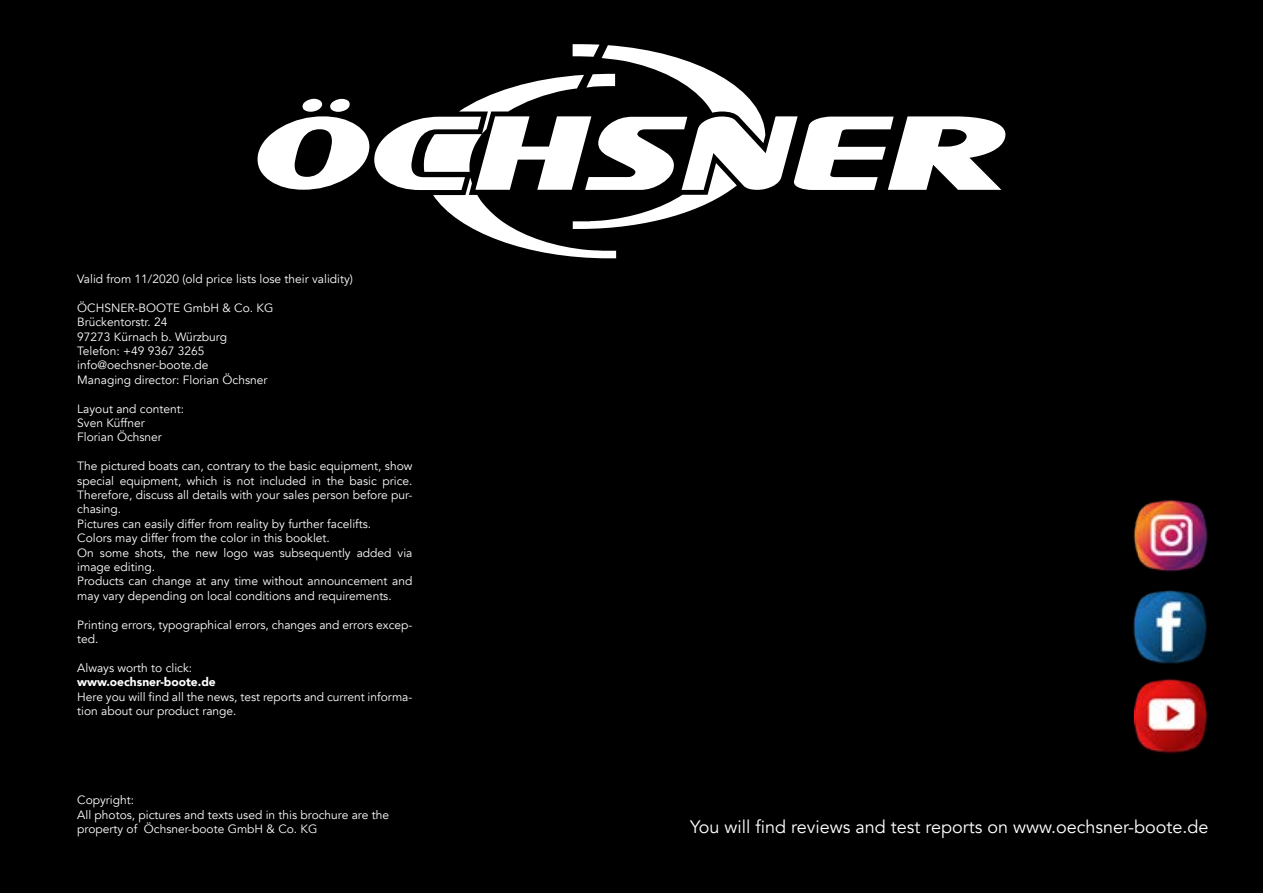
<style>
.page{position:relative;width:1263px;height:893px;background:#000}
.page>*{position:absolute;margin:0;border:0;box-sizing:border-box;transform-origin:0 0}
.t1{font:18px "Avenir";color:#fff}
.t2{font:12px/14.4px "Avenir";color:#fff}
.t3{font:900 12px "Avenir";color:#fff}
</style>
<div class="page">
<img style="left:1133px;top:590px;width:74px;height:74px">
<img style="left:1133px;top:499px;width:75px;height:73px">
<img style="left:1135px;top:678px;width:73px;height:76px">
<svg style="left:258px;top:44px;width:747px;height:214px"></svg>
<p class="t2" style="left:77px;top:272px;width:277px">Valid from 11/2020 (old price lists lose their validity)</p>
<p class="t2" style="left:77px;top:301px;width:198px">ÖCHSNER-BOOTE GmbH &amp; Co. KG<br>Brückentorstr. 24<br>97273 Kürnach b. Würzburg<br>Telefon: +49 9367 3265 info@oechsner-boote.de<br>Managing director: Florian Öchsner</p>
<p class="t2" style="left:77px;top:401px;width:108px">Layout and content:<br>Sven Küffner<br>Florian Öchsner</p>
<p class="t2" style="left:77px;top:459px;width:337px">The pictured boats can, contrary to the basic equipment, show special equipment, which is not included in the basic price.<br>Therefore, discuss all details with your sales person before pur&shy;chasing.<br>Pictures can easily differ from reality by further facelifts.<br>Colors may differ from the color in this booklet.<br>On some shots, the new logo was subsequently added via image editing.<br>Products can change at any time without announcement and may vary depending on local conditions and requirements.</p>
<p class="t2" style="left:77px;top:617px;width:337px">Printing errors, typographical errors, changes and errors excep&shy;ted.</p>
<p class="t2" style="left:77px;top:661px;width:116px">Always worth to click:</p>
<p class="t3" style="left:77px;top:672px;width:140px">www.oechsner-boote.de</p>
<p class="t2" style="left:77px;top:689px;width:337px">Here you will find all the news, test reports and current informa&shy;tion about our product range.</p>
<p class="t2" style="left:77px;top:793px;width:313px">Copyright:<br>All photos, pictures and texts used in this brochure are the property of Öchsner-boote GmbH &amp; Co. KG</p>
<h1 class="t1" style="left:690px;top:816px;width:520px">You will find reviews and test reports on www.oechsner-boote.de</h1>
</div>
